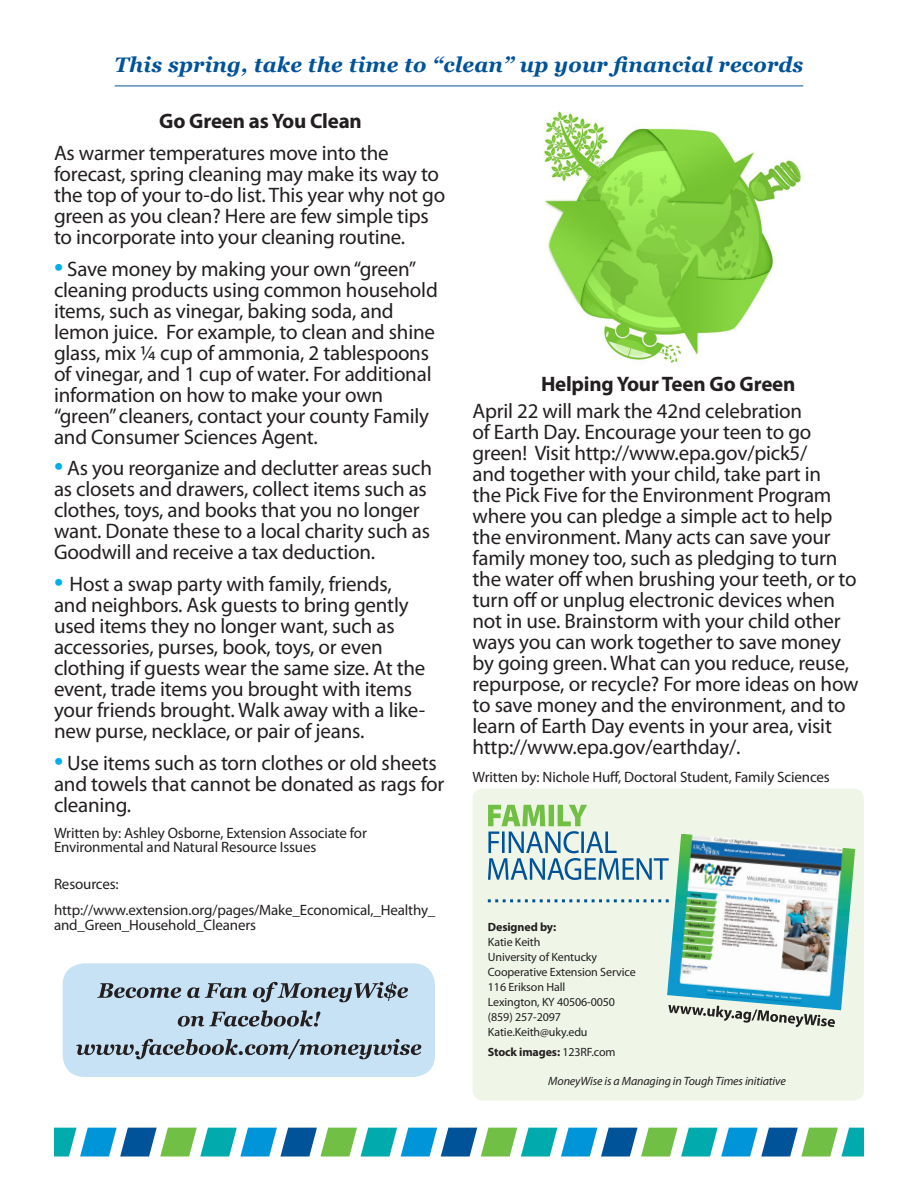
<style>
.page{position:relative;width:918px;height:1188px;background:#fff}
.page>*{position:absolute;margin:0;border:0;box-sizing:border-box;transform-origin:0 0}
.Body_copy{font:21px/21px "Myriad Pro";letter-spacing:-.01em;color:#231f20}
.Arial_Black_Header{font:21px/21px "Myriad Pro";letter-spacing:-.01em;color:#231f20}
.Pull_out_info{font:italic 700 21px "Georgia";letter-spacing:.01em;color:#015399}
.Arial_Black_Header-2{font:700 21px "Myriad Pro";letter-spacing:-.01em;color:#231f20}
.Body_copy-2{font:700 21px "Myriad Pro";letter-spacing:-.01em;color:#231f20}
.Body_copy-3{font:15px/15px "Myriad Pro";letter-spacing:-.01em;color:#231f20}
.Arial_Black_Header-3{font:15px "Myriad Pro";letter-spacing:-.01em;color:#231f20}
.Body_copy-4{font:12px/15px "Myriad Pro";letter-spacing:-.01em;color:#231f20}
.Body_copy-5{font:italic 12px "Myriad Pro";letter-spacing:-.01em;color:#231f20}
.Body_copy-6{font:700 12px "Myriad Pro";letter-spacing:-.01em;color:#231f20}
.s1{font-size:33px;color:#00aeef}
.s2{font-weight:700}
.s3{font-weight:400}
</style>
<div class="page">
<hr style="left:115px;top:86px;width:688px;height:1px;background:#015399">
<div style="left:63px;top:963px;width:372px;height:114px;background:#c7e2f5;border-radius:22px"></div>
<svg style="left:76px;top:1039px;width:345px;height:20px"></svg>
<svg style="left:178px;top:1010px;width:142px;height:17px"></svg>
<svg style="left:97px;top:982px;width:311px;height:20px"></svg>
<img style="left:544px;top:111px;width:257px;height:254px">
<div style="left:473px;top:789px;width:391px;height:312px;background:#eff6e8;border-radius:11px"></div>
<svg style="left:488px;top:899px;width:179px;height:3px"></svg>
<svg style="left:488px;top:805px;width:179px;height:75px"></svg>
<img style="left:667px;top:834px;width:188px;height:176px">
<svg style="left:668px;top:1005px;width:167px;height:22px"></svg>
<svg style="left:54px;top:1128px;width:810px;height:29px"></svg>
<p class="Pull_out_info" style="left:115px;top:51px;width:690px">This spring, take the time to “clean” up your financial records</p>
<p class="Body_copy-2" style="left:159px;top:107px;width:204px">Go Green as You Clean</p>
<p class="Body_copy" style="left:54px;top:142px;width:393px">As warmer temperatures move into the forecast, spring cleaning may make its way to the top of your to-do list. This year why not go green as you clean? Here are few simple tips to incorporate into your cleaning routine.</p>
<p class="Body_copy" style="left:54px;top:258px;width:385px"><span class="s1">•</span> Save money by making your own “green” cleaning products using common household items, such as vinegar, baking soda, and lemon juice. For example, to clean and shine glass, mix ¼ cup of ammonia, 2 tablespoons of vinegar, and 1 cup of water. For additional information on how to make your own “green” cleaners, contact your county Family and Consumer Sciences Agent.</p>
<p class="Body_copy" style="left:54px;top:458px;width:380px"><span class="s1">•</span> As you reorganize and declutter areas such as closets and drawers, collect items such as clothes, toys, and books that you no longer want. Donate these to a local charity such as Goodwill and receive a tax deduction.</p>
<p class="Body_copy" style="left:54px;top:573px;width:373px"><span class="s1">•</span> Host a swap party with family, friends, and neighbors. Ask guests to bring gently used items they no longer want, such as accessories, purses, book, toys, or even clothing if guests wear the same size. At the event, trade items you brought with items your friends brought. Walk away with a like&shy;new purse, necklace, or pair of jeans.</p>
<p class="Body_copy" style="left:54px;top:752px;width:392px"><span class="s1">•</span> Use items such as torn clothes or old sheets and towels that cannot be donated as rags for cleaning.</p>
<p class="Body_copy-3" style="left:54px;top:825px;width:314px">Written by: Ashley Osborne, Extension Associate for</p>
<p class="Body_copy-3" style="left:54px;top:839px;width:264px">Environmental and Natural Resource Issues</p>
<p class="Body_copy-3" style="left:54px;top:877px;width:66px">Resources:</p>
<p class="Body_copy-3" style="left:54px;top:903px;width:383px">http://www.extension.org/pages/Make_Economical,_Healthy_ and_Green_Household_Cleaners</p>
<p class="Arial_Black_Header-2" style="left:541px;top:370px;width:256px">Helping Your Teen Go Green</p>
<p class="Arial_Black_Header" style="left:472px;top:401px;width:388px">April 22 will mark the 42nd celebration<br>of Earth Day. Encourage your teen to go green! Visit http://www.epa.gov/pick5/<br>and together with your child, take part in<br>the Pick Five for the Environment Program where you can pledge a simple act to help the environment. Many acts can save your family money too, such as pledging to turn the water off when brushing your teeth, or to turn off or unplug electronic devices when not in use. Brainstorm with your child other ways you can work together to save money by going green. What can you reduce, reuse, repurpose, or recycle? For more ideas on how to save money and the environment, and to learn of Earth Day events in your area, visit http://www.epa.gov/earthday/.</p>
<p class="Arial_Black_Header-3" style="left:472px;top:768px;width:359px">Written by: Nichole Huff, Doctoral Student, Family Sciences</p>
<p class="Body_copy-4" style="left:488px;top:919px;width:149px"><span class="s2">Designed by:<br></span>Katie Keith<br>University of Kentucky<br>Cooperative Extension Service<br>116 Erikson Hall<br>Lexington, KY 40506-0050 (859) 257-2097<br>Katie.Keith@uky.edu</p>
<p class="Body_copy-6" style="left:488px;top:1044px;width:129px">Stock images: <span class="s3">123RF.com</span></p>
<p class="Body_copy-5" style="left:548px;top:1073px;width:239px">MoneyWise is a Managing in Tough Times initiative</p>
</div>
